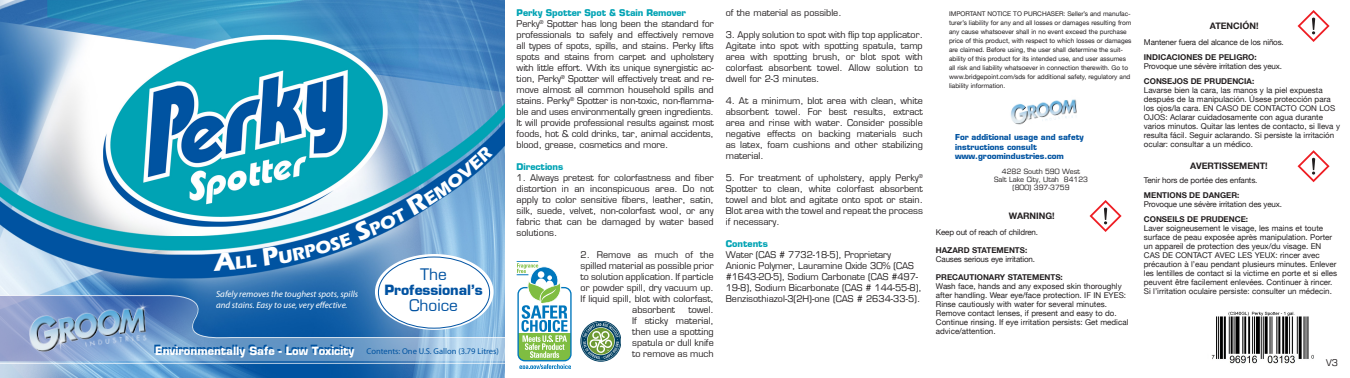
<style>
.page{position:relative;width:1350px;height:378px;background:#fff}
.page>*{position:absolute;margin:0;border:0;box-sizing:border-box;transform-origin:0 0}
.t1{font:15.5px "Eurostile";color:#0152a1}
.t2{font:700 13.8px "Eurostile";color:#0152a1}
.t3{font:700 11.1px "Eurostile";color:#fff}
.t4{font:9px/11px "Eurostile";color:#231f20;text-align:justify}
.t5{font:italic 9px "Myriad Pro";color:#fff}
.t6{font:700 9px "Eurostile";letter-spacing:-.005em;color:#00a3b4}
.t7{font:700 8.9px "Helvetica Neue LT";color:#231f20}
.t8{font:8.5px "Myriad Pro";color:#0053a1}
.t9{font:8px/9px "Helvetica Neue LT";color:#231f20}
.t10{font:8px "Helvetica Neue LT";letter-spacing:-.02em;color:#231f20}
.t11{font:700 8px "Helvetica Neue LT";color:#231f20}
.t12{font:700 8px/9.6px "Eurostile";color:#0053a1}
.t13{font:7px "Eurostile";color:#231f20}
.t14{font:6.5px/9px "Helvetica Neue LT";color:#231f20}
</style>
<div class="page">
<img style="left:0;top:0;width:505px;height:378px">
<div style="left:375px;top:254px;width:119px;height:76px;background:#fff;border-radius:50%"></div>
<svg style="left:0;top:295px;width:505px;height:69px;background:#6e9bc9"></svg>
<img style="left:25px;top:293px;width:130px;height:68px">
<img style="left:1211px;top:311px;width:103px;height:53px">
<svg style="left:1090px;top:200px;width:32px;height:32px"></svg>
<svg style="left:1298px;top:150px;width:32px;height:32px"></svg>
<div style="left:581px;top:321px;width:40px;height:40px;border:1px solid #003f61;border-radius:50%"></div>
<svg style="left:582px;top:322px;width:38px;height:39px"></svg>
<svg style="left:583px;top:323px;width:36px;height:36px"></svg>
<img style="left:1011px;top:99px;width:66px;height:26px">
<svg style="left:517px;top:261px;width:54px;height:108px"></svg>
<svg style="left:1298px;top:10px;width:32px;height:32px"></svg>
<svg style="left:212px;top:146px;width:281px;height:125px"></svg>
<p class="t5" style="left:216px;top:288px;width:144px">Safely removes the toughest spots, spills</p>
<p class="t5" style="left:216px;top:299px;width:133px">and stains. Easy to use, very effective.</p>
<p class="t1" style="left:420px;top:265px;width:28px">The</p>
<p class="t2" style="left:384px;top:281px;width:100px">Professional’s</p>
<p class="t1" style="left:409px;top:296px;width:50px">Choice</p>
<p class="t3" style="left:155px;top:343px;width:201px">Environmentally Safe - Low Toxicity</p>
<p class="t8" style="left:366px;top:346px;width:134px">Contents: One U.S. Gallon (3.79 Litres)</p>
<p class="t6" style="left:517px;top:7px;width:171px">Perky Spotter Spot &amp; Stain Remover</p>
<p class="t4" style="left:517px;top:18px;width:199px">Perky<sup>®</sup> Spotter has long been the standard for professionals to safely and effectively remove all types of spots, spills, and stains. Perky lifts spots and stains from carpet and upholstery with little effort. With its unique synergistic ac&shy;tion, Perky<sup>®</sup> Spotter will effectively treat and re&shy;move almost all common household spills and stains. Perky<sup>®</sup> Spotter is non-toxic, non-flamma&shy;ble and uses environmentally green ingredients.<br>It will provide professional results against most foods, hot &amp; cold drinks, tar, animal accidents, blood, grease, cosmetics and more.</p>
<p class="t6" style="left:517px;top:161px;width:48px">Directions</p>
<p class="t4" style="left:517px;top:172px;width:199px">1. Always pretest for colorfastness and fiber distortion in an inconspicuous area. Do not apply to color sensitive fibers, leather, satin, silk, suede, velvet, non-colorfast wool, or any fabric that can be damaged by water based solutions.</p>
<p class="t4" style="left:581px;top:249px;width:135px">2. Remove as much of the</p>
<p class="t4" style="left:581px;top:260px;width:135px">spilled material as possible prior</p>
<p class="t4" style="left:581px;top:271px;width:135px">to solution application. If particle</p>
<p class="t4" style="left:581px;top:282px;width:135px">or powder spill, dry vacuum up.</p>
<p class="t4" style="left:581px;top:293px;width:135px">If liquid spill, blot with colorfast,</p>
<p class="t4" style="left:632px;top:304px;width:45px">absorbent</p>
<p class="t4" style="left:632px;top:304px;width:83px;text-indent:56px">towel.<br>If sticky material, then use a spotting spatula or dull knife to remove as much</p>
<p class="t4" style="left:726px;top:7px;width:117px">of the material as possible.</p>
<p class="t4" style="left:726px;top:29px;width:199px">3. Apply solution to spot with flip top applicator.<br>Agitate into spot with spotting spatula, tamp area with spotting brush, or blot spot with colorfast absorbent towel. Allow solution to dwell for 2-3 minutes.</p>
<p class="t4" style="left:726px;top:95px;width:199px">4. At a minimum, blot area with clean, white absorbent towel. For best results, extract area and rinse with water. Consider possible negative effects on backing materials such as latex, foam cushions and other stabilizing material.</p>
<p class="t4" style="left:726px;top:172px;width:199px">5. For treatment of upholstery, apply Perky<sup>® </sup>Spotter to clean, white colorfast absorbent towel and blot and agitate onto spot or stain.<br>Blot area with the towel and repeat the process if necessary.</p>
<p class="t6" style="left:726px;top:238px;width:44px">Contents</p>
<p class="t4" style="left:726px;top:249px;width:197px;text-align:left">Water (CAS # 7732-18-5), Proprietary Anionic Polymer, Lauramine Oxide 30% (CAS #1643-20-5), Sodium Carbonate (CAS #497- 19-8), Sodium Bicarbonate (CAS # 144-55-8),</p>
<p class="t4" style="left:726px;top:293px;width:196px">Benzisothiazol-3(2H)-one (CAS # 2634-33-5).</p>
<p class="t14" style="left:949px;top:9px;width:184px">IMPORTANT NOTICE TO PURCHASER: Seller’s and manufac&shy;turer’s liability for any and all losses or damages resulting from any cause whatsoever shall in no event exceed the purchase price of this product, with respect to which losses or damages are claimed. Before using, the user shall determine the suit&shy;ability of this product for its intended use, and user assumes all risk and liability whatsoever in connection therewith. Go to www.bridgepoint.com/sds for additional safety, regulatory and liability information.</p>
<p class="t12" style="left:955px;top:132px;width:130px">For additional usage and safety instructions consult</p>
<p class="t12" style="left:955px;top:151px;width:110px">www.groomindustries.com</p>
<p class="t13" style="left:1002px;top:167px;width:80px">4282 South 590 West</p>
<p class="t13" style="left:994px;top:175px;width:95px">Salt Lake City, Utah 84123</p>
<p class="t13" style="left:1013px;top:183px;width:58px">(800) 397-3759</p>
<p class="t7" style="left:1009px;top:211px;width:48px">WARNING!</p>
<p class="t10" style="left:936px;top:228px;width:104px">Keep out of reach of children.</p>
<p class="t11" style="left:936px;top:245px;width:93px">HAZARD STATEMENTS:</p>
<p class="t10" style="left:936px;top:255px;width:101px">Causes serious eye irritation.</p>
<p class="t11" style="left:936px;top:272px;width:128px">PRECAUTIONARY STATEMENTS:</p>
<p class="t9" style="left:936px;top:282px;width:194px">Wash face, hands and any exposed skin thoroughly after handling. Wear eye/face protection. IF IN EYES:<br>Rinse cautiously with water for several minutes.<br>Remove contact lenses, if present and easy to do.<br>Continue rinsing. If eye irritation persists: Get medical advice/attention.</p>
<p class="t7" style="left:1210px;top:21px;width:50px">ATENCIÓN!</p>
<p class="t10" style="left:1144px;top:38px;width:141px">Mantener fuera del alcance de los niños.</p>
<p class="t11" style="left:1144px;top:52px;width:114px">INDICACIONES DE PELIGRO:</p>
<p class="t10" style="left:1144px;top:62px;width:140px">Provoque une sévère irritation des yeux.</p>
<p class="t11" style="left:1144px;top:76px;width:112px">CONSEJOS DE PRUDENCIA:</p>
<p class="t9" style="left:1144px;top:86px;width:198px">Lavarse bien la cara, las manos y la piel expuesta después de la manipulación. Úsese protección para los ojos/la cara. EN CASO DE CONTACTO CON LOS OJOS: Aclarar cuidadosamente con agua durante varios minutos. Quitar las lentes de contacto, si lleva y resulta fácil. Seguir aclarando. Si persiste la irritación ocular: consultar a un médico.</p>
<p class="t7" style="left:1190px;top:160px;width:79px">AVERTISSEMENT!</p>
<p class="t10" style="left:1144px;top:176px;width:115px">Tenir hors de portée des enfants.</p>
<p class="t11" style="left:1144px;top:191px;width:97px">MENTIONS DE DANGER:</p>
<p class="t10" style="left:1144px;top:200px;width:140px">Provoque une sévère irritation des yeux.</p>
<p class="t11" style="left:1144px;top:215px;width:106px">CONSEILS DE PRUDENCE:</p>
<p class="t9" style="left:1144px;top:224px;width:195px">Laver soigneusement le visage, les mains et toute surface de peau exposée après manipulation. Porter un appareil de protection des yeux/du visage. EN CAS DE CONTACT AVEC LES YEUX: rincer avec précaution à l’eau pendant plusieurs minutes. Enlever les lentilles de contact si la victime en porte et si elles peuvent être facilement enlevées. Continuer à rincer.</p>
<p class="t9" style="left:1144px;top:287px;width:190px">Si l’irritation oculaire persiste: consulter un médecin.</p>
<p class="t4" style="left:1326px;top:358px;width:13px">V3</p>
</div>
